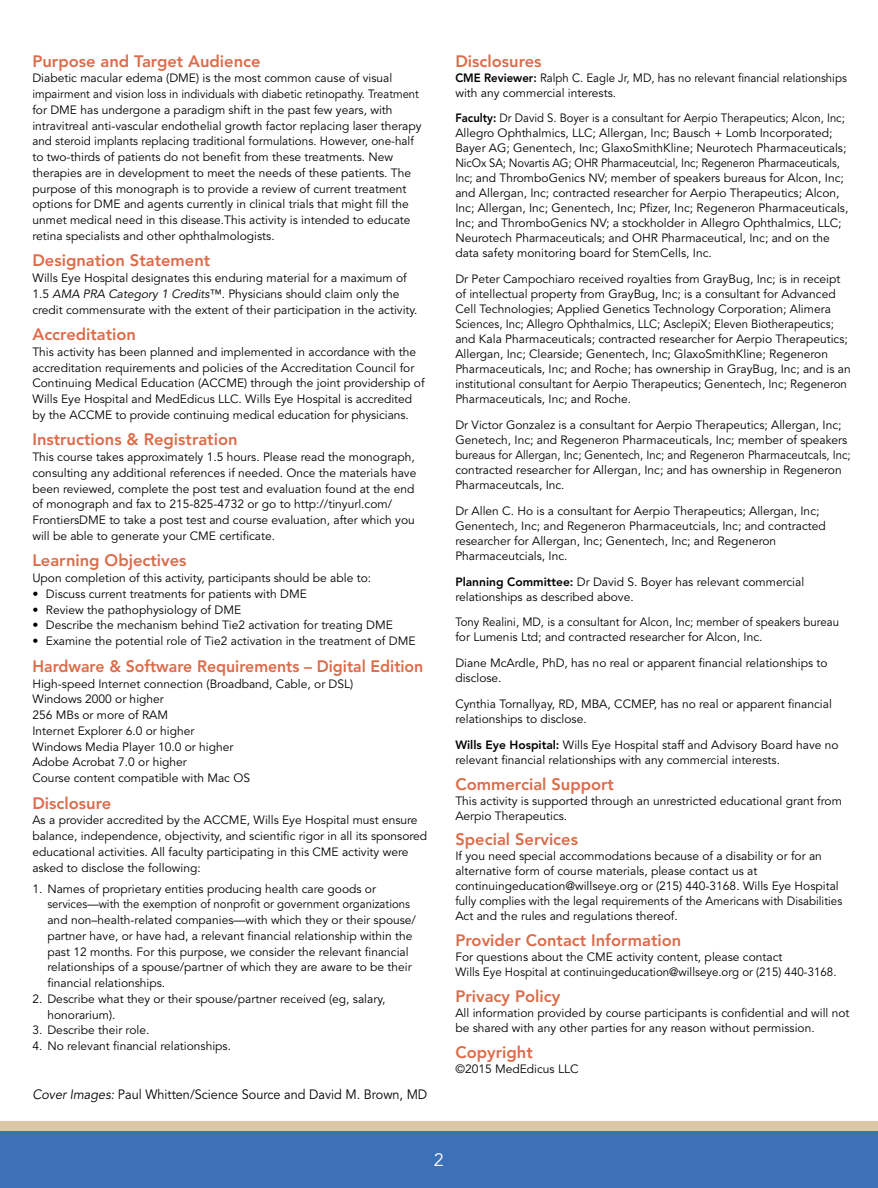
<style>
.page{position:relative;width:878px;height:1188px;background:#fff}
.page>*{position:absolute;margin:0;border:0;box-sizing:border-box;transform-origin:0 0}
.t1{font:18px "Avenir";color:#fff}
.t2{font:800 16.5px "Avenir";color:#dc6c4a}
.t3{font:800 16.5px "Avenir";color:#dc6c4a;scale:.96 1}
.t4{font:13.5px "Avenir";color:#000;scale:.94 1}
.t5{font:12px/15.8px "Avenir";color:#000}
.t6{font:12px/15px "Avenir";color:#000;scale:.94 1}
.t7{font:12px/15px "Avenir";color:#000;scale:.95 1}
.s1{font-style:italic}
.s2{font-weight:800}
</style>
<div class="page">
<div style="left:0;top:1131px;width:878px;height:57px;background:#3c70b7"></div>
<div style="left:0;top:1121px;width:878px;height:10px;background:#dcc6a6"></div>
<h2 class="t2" style="left:32px;top:51px;width:230px">Purpose and Target Audience</h2>
<p class="t5" style="left:32px;top:71px;width:390px">Diabetic macular edema (DME) is the most common cause of visual impairment and vision loss in individuals with diabetic retinopathy. Treatment for DME has undergone a paradigm shift in the past few years, with intravitreal anti-vascular endothelial growth factor replacing laser therapy and steroid implants replacing traditional formulations. However, one-half to two-thirds of patients do not benefit from these treatments. New therapies are in development to meet the needs of these patients. The purpose of this monograph is to provide a review of current treatment options for DME and agents currently in clinical trials that might fill the unmet medical need in this disease.This activity is intended to educate retina specialists and other ophthalmologists.</p>
<h2 class="t2" style="left:32px;top:251px;width:179px">Designation Statement</h2>
<p class="t5" style="left:32px;top:270px;width:386px">Wills Eye Hospital designates this enduring material for a maximum of<br>1.5 <span class="s1">AMA PRA Category 1 Credits</span>™. Physicians should claim only the credit commensurate with the extent of their participation in the activity.</p>
<h2 class="t2" style="left:32px;top:325px;width:105px">Accreditation</h2>
<p class="t5" style="left:32px;top:344px;width:394px">This activity has been planned and implemented in accordance with the accreditation requirements and policies of the Accreditation Council for Continuing Medical Education (ACCME) through the joint providership of Wills Eye Hospital and MedEdicus LLC. Wills Eye Hospital is accredited by the ACCME to provide continuing medical education for physicians.</p>
<h2 class="t2" style="left:32px;top:430px;width:207px">Instructions &amp; Registration</h2>
<p class="t5" style="left:32px;top:450px;width:385px">This course takes approximately 1.5 hours. Please read the monograph, consulting any additional references if needed. Once the materials have been reviewed, complete the post test and evaluation found at the end of monograph and fax to 215-825-4732 or go to http://tinyurl.com/ FrontiersDME to take a post test and course evaluation, after which you will be able to generate your CME certificate.</p>
<h2 class="t2" style="left:32px;top:551px;width:156px">Learning Objectives</h2>
<p class="t5" style="left:32px;top:571px;width:340px">Upon completion of this activity, participants should be able to:</p>
<p class="t5" style="left:32px;top:586px;width:276px">• Discuss current treatments for patients with DME</p>
<p class="t5" style="left:32px;top:602px;width:210px">• Review the pathophysiology of DME</p>
<p class="t5" style="left:32px;top:618px;width:362px">• Describe the mechanism behind Tie2 activation for treating DME</p>
<p class="t5" style="left:32px;top:634px;width:384px">• Examine the potential role of Tie2 activation in the treatment of DME</p>
<h2 class="t3" style="left:32px;top:656px;width:409px">Hardware &amp; Software Requirements – Digital Edition</h2>
<p class="t5" style="left:32px;top:676px;width:322px">High-speed Internet connection (Broadband, Cable, or DSL)<br>Windows 2000 or higher<br>256 MBs or more of RAM<br>Internet Explorer 6.0 or higher<br>Windows Media Player 10.0 or higher<br>Adobe Acrobat 7.0 or higher<br>Course content compatible with Mac OS</p>
<h2 class="t2" style="left:32px;top:793px;width:80px">Disclosure</h2>
<p class="t5" style="left:32px;top:813px;width:396px">As a provider accredited by the ACCME, Wills Eye Hospital must ensure balance, independence, objectivity, and scientific rigor in all its sponsored educational activities. All faculty participating in this CME activity were asked to disclose the following:</p>
<p class="t5" style="left:47px;top:881px;width:370px;text-indent:-15px">1. Names of proprietary entities producing health care goods or services—with the exemption of nonprofit or government organizations and non–health-related companies—with which they or their spouse/ partner have, or have had, a relevant financial relationship within the past 12 months. For this purpose, we consider the relevant financial relationships of a spouse/partner of which they are aware to be their financial relationships.</p>
<p class="t5" style="left:47px;top:991px;width:339px;text-indent:-15px">2. Describe what they or their spouse/partner received (eg, salary, honorarium).</p>
<p class="t5" style="left:32px;top:1023px;width:118px">3. Describe their role.</p>
<p class="t5" style="left:32px;top:1039px;width:200px">4. No relevant financial relationships.</p>
<p class="t4" style="left:32px;top:1087px;width:421px"><span class="s1">Cover Images:</span> Paul Whitten/Science Source and David M. Brown, MD</p>
<h2 class="t2" style="left:455px;top:51px;width:88px">Disclosures</h2>
<p class="t7" style="left:455px;top:70px;width:413px"><span class="s2">CME Reviewer:</span> Ralph C. Eagle Jr, MD, has no relevant financial relationships with any commercial interests.</p>
<p class="t6" style="left:455px;top:111px;width:419px"><span class="s2">Faculty:</span> Dr David S. Boyer is a consultant for Aerpio Therapeutics; Alcon, Inc; Allegro Ophthalmics, LLC; Allergan, Inc; Bausch + Lomb Incorporated; Bayer AG; Genentech, Inc; GlaxoSmithKline; Neurotech Pharmaceuticals; NicOx SA; Novartis AG; OHR Pharmaceutcial, Inc; Regeneron Pharmaceuticals, Inc; and ThromboGenics NV; member of speakers bureaus for Alcon, Inc; and Allergan, Inc; contracted researcher for Aerpio Therapeutics; Alcon, Inc; Allergan, Inc; Genentech, Inc; Pfizer, Inc; Regeneron Pharmaceuticals, Inc; and ThromboGenics NV; a stockholder in Allegro Ophthalmics, LLC; Neurotech Pharmaceuticals; and OHR Pharmaceutical, Inc; and on the data safety monitoring board for StemCells, Inc.</p>
<p class="t5" style="left:455px;top:272px;width:397px;line-height:15px">Dr Peter Campochiaro received royalties from GrayBug, Inc; is in receipt of intellectual property from GrayBug, Inc; is a consultant for Advanced Cell Technologies; Applied Genetics Technology Corporation; Alimera Sciences, Inc; Allegro Ophthalmics, LLC; AsclepiX; Eleven Biotherapeutics; and Kala Pharmaceuticals; contracted researcher for Aerpio Therapeutics; Allergan, Inc; Clearside; Genentech, Inc; GlaxoSmithKline; Regeneron Pharmaceuticals, Inc; and Roche; has ownership in GrayBug, Inc; and is an institutional consultant for Aerpio Therapeutics; Genentech, Inc; Regeneron Pharmaceuticals, Inc; and Roche.</p>
<p class="t5" style="left:455px;top:418px;width:397px;line-height:15px">Dr Victor Gonzalez is a consultant for Aerpio Therapeutics; Allergan, Inc; Genetech, Inc; and Regeneron Pharmaceuticals, Inc; member of speakers bureaus for Allergan, Inc; Genentech, Inc; and Regeneron Pharmaceutcals, Inc; contracted researcher for Allergan, Inc; and has ownership in Regeneron Pharmaceutcals, Inc.</p>
<p class="t5" style="left:455px;top:503px;width:372px;line-height:15px">Dr Allen C. Ho is a consultant for Aerpio Therapeutics; Allergan, Inc; Genentech, Inc; and Regeneron Pharmaceutcials, Inc; and contracted researcher for Allergan, Inc; Genentech, Inc; and Regeneron Pharmaceutcials, Inc.</p>
<p class="t5" style="left:455px;top:574px;width:350px;line-height:15px"><span class="s2">Planning Committee:</span> Dr David S. Boyer has relevant commercial relationships as described above.</p>
<p class="t7" style="left:455px;top:615px;width:405px">Tony Realini, MD, is a consultant for Alcon, Inc; member of speakers bureau for Lumenis Ltd; and contracted researcher for Alcon, Inc.</p>
<p class="t5" style="left:455px;top:656px;width:374px;line-height:15px">Diane McArdle, PhD, has no real or apparent financial relationships to disclose.</p>
<p class="t5" style="left:455px;top:697px;width:378px;line-height:15px">Cynthia Tornallyay, RD, MBA, CCMEP, has no real or apparent financial relationships to disclose.</p>
<p class="t5" style="left:455px;top:737px;width:384px;line-height:15px"><span class="s2">Wills Eye Hospital:</span> Wills Eye Hospital staff and Advisory Board have no relevant financial relationships with any commercial interests.</p>
<h2 class="t2" style="left:455px;top:774px;width:160px">Commercial Support</h2>
<p class="t5" style="left:455px;top:793px;width:388px;line-height:15px">This activity is supported through an unrestricted educational grant from<br>Aerpio Therapeutics.</p>
<h2 class="t2" style="left:455px;top:830px;width:124px">Special Services</h2>
<p class="t5" style="left:455px;top:849px;width:388px;line-height:15px">If you need special accommodations because of a disability or for an alternative form of course materials, please contact us at continuingeducation@willseye.org or (215) 440-3168. Wills Eye Hospital fully complies with the legal requirements of the Americans with Disabilities Act and the rules and regulations thereof.</p>
<h2 class="t2" style="left:455px;top:931px;width:227px">Provider Contact Information</h2>
<p class="t5" style="left:455px;top:950px;width:382px;line-height:15px">For questions about the CME activity content, please contact<br>Wills Eye Hospital at continuingeducation@willseye.org or (215) 440-3168.</p>
<h2 class="t2" style="left:455px;top:986px;width:106px">Privacy Policy</h2>
<p class="t5" style="left:455px;top:1006px;width:395px;line-height:15px">All information provided by course participants is confidential and will not be shared with any other parties for any reason without permission.</p>
<h2 class="t2" style="left:455px;top:1042px;width:79px">Copyright</h2>
<p class="t5" style="left:455px;top:1061px;width:124px">©2015 MedEdicus LLC</p>
<h1 class="t1" style="left:434px;top:1149px;width:12px">2</h1>
</div>
